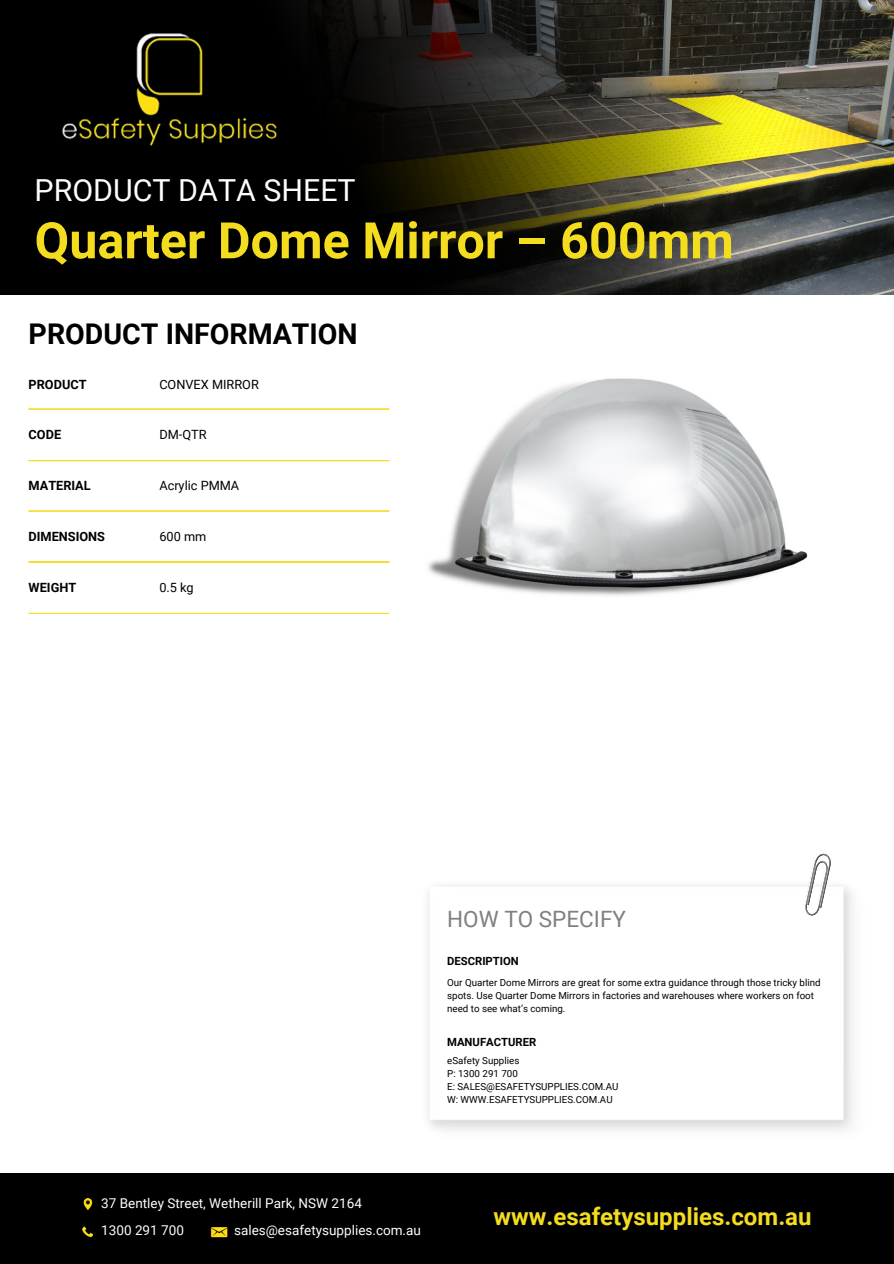
<style>
.page{position:relative;width:894px;height:1264px;background:#fff}
.page>*{position:absolute;margin:0;border:0;box-sizing:border-box;transform-origin:0 0}
.t1{font:700 50.25px "Roboto";color:#f4dc1f}
.t2{font:30.3px "Roboto";color:#fdfdfc}
.t3{font:700 28.5px "Roboto";color:#000}
.t4{font:700 24px "Roboto";color:#f4dc1f}
.t5{font:22.5px "Roboto";color:#808080}
.t6{font:13.5px/27px "Roboto";color:#fdfdfc}
.t7{font:12.75px "Roboto";color:#000}
.t8{font:700 12.75px "Roboto";color:#000}
.t9{font:700 11.25px "Roboto";color:#000}
.t10{font:9.75px/13px "Roboto";color:#000}
</style>
<div class="page">
<div style="left:0;top:1172px;width:893px;height:91px;background:#000"></div>
<svg style="left:83px;top:1198px;width:9px;height:11px"></svg>
<img style="left:210px;top:1227px;width:18px;height:11px">
<svg style="left:83px;top:1226px;width:10px;height:10px"></svg>
<img style="left:862px;top:0;width:31px;height:294px">
<img style="left:0;top:0;width:862px;height:294px">
<img style="left:62px;top:34px;width:214px;height:111px">
<hr style="left:29px;top:408px;width:360px;height:1px;background:#f4dc1f">
<hr style="left:29px;top:613px;width:360px;height:1px;background:#f4dc1f">
<hr style="left:29px;top:460px;width:360px;height:1px;background:#f4dc1f">
<hr style="left:29px;top:510px;width:360px;height:1px;background:#f4dc1f">
<hr style="left:29px;top:561px;width:360px;height:1px;background:#f4dc1f">
<img style="left:428px;top:885px;width:425px;height:246px">
<svg style="left:802px;top:918px;width:31px;height:1px"></svg>
<img style="left:801px;top:853px;width:32px;height:65px">
<img style="left:428px;top:378px;width:380px;height:218px">
<h2 class="t2" style="left:34px;top:169px;width:323px">PRODUCT DATA SHEET</h2>
<h1 class="t1" style="left:34px;top:205px;width:700px">Quarter Dome Mirror – 600mm</h1>
<h3 class="t3" style="left:29px;top:314px;width:330px">PRODUCT INFORMATION</h3>
<h3 class="t8" style="left:29px;top:375px;width:59px">PRODUCT</h3>
<h3 class="t8" style="left:29px;top:426px;width:34px">CODE</h3>
<h3 class="t8" style="left:29px;top:477px;width:64px">MATERIAL</h3>
<h3 class="t8" style="left:29px;top:528px;width:78px">DIMENSIONS</h3>
<h3 class="t8" style="left:29px;top:579px;width:49px">WEIGHT</h3>
<h3 class="t7" style="left:159px;top:375px;width:101px">CONVEX MIRROR</h3>
<h3 class="t7" style="left:159px;top:426px;width:49px">DM-QTR</h3>
<h3 class="t7" style="left:159px;top:477px;width:81px">Acrylic PMMA</h3>
<h3 class="t7" style="left:159px;top:528px;width:48px">600 mm</h3>
<h3 class="t7" style="left:159px;top:579px;width:36px">0.5 kg</h3>
<h3 class="t5" style="left:447px;top:903px;width:180px">HOW TO SPECIFY</h3>
<p class="t9" style="left:447px;top:953px;width:73px">DESCRIPTION</p>
<p class="t10" style="left:447px;top:975px;width:375px">Our Quarter Dome Mirrors are great for some extra guidance through those tricky blind spots. Use Quarter Dome Mirrors in factories and warehouses where workers on foot need to see what’s coming.</p>
<p class="t9" style="left:447px;top:1034px;width:90px">MANUFACTURER</p>
<p class="t10" style="left:447px;top:1053px;width:173px">eSafety Supplies<br>P: 1300 291 700<br>E: SALES@ESAFETYSUPPLIES.COM.AU<br>W: WWW.ESAFETYSUPPLIES.COM.AU</p>
<h3 class="t6" style="left:101px;top:1188px;width:262px">37 Bentley Street, Wetherill Park, NSW 2164<br>1300 291 700</h3>
<h3 class="t6" style="left:234px;top:1215px;width:188px">sales@esafetysupplies.com.au</h3>
<h3 class="t4" style="left:493px;top:1199px;width:319px">www.esafetysupplies.com.au</h3>
</div>
